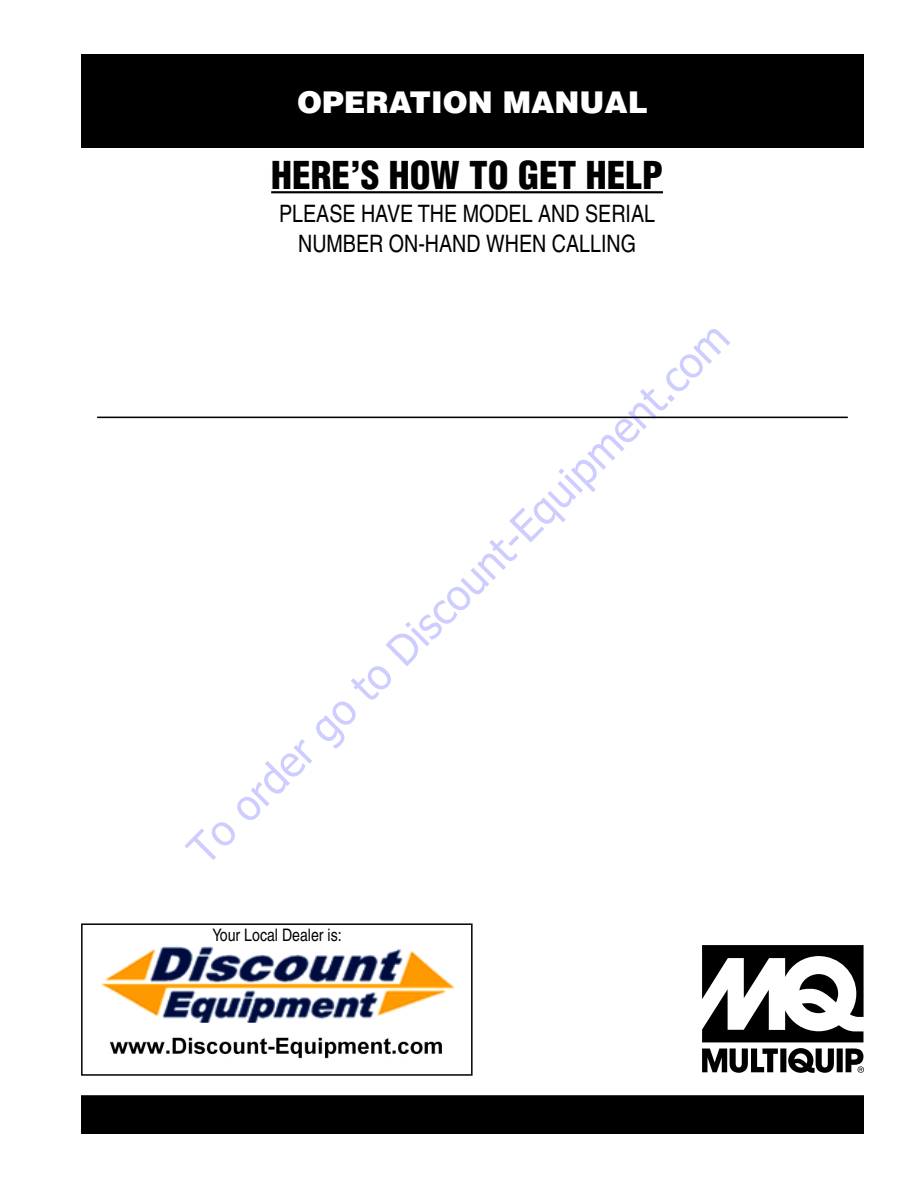
<style>
.page{position:relative;width:918px;height:1188px;background:#fff}
.page>*{position:absolute;margin:0;border:0;box-sizing:border-box;transform-origin:0 0}
.t1{font:42px "Tahoma";color:rgb(0 0 255/.2)}
.t2{font:900 condensed 37.5px "Helvetica";color:#000}
.t3{font:900 30px "Helvetica";color:#fff}
.t4{font:condensed 24px/30px "Helvetica";color:#000;text-align:center}
.t5{font:condensed 17.25px "Helvetica";color:#000}
</style>
<div class="page">
<div style="left:81px;top:54px;width:783px;height:94px;background:#000"></div>
<div style="left:82px;top:1096px;width:781px;height:37px;background:#000"></div>
<div style="left:81px;top:1095px;width:783px;height:39px;border:2px solid #000"></div>
<div style="left:81px;top:923px;width:392px;height:153px;border:2px solid #000"></div>
<hr style="left:271px;top:191px;width:392px;height:2px;background:#000">
<svg style="left:702px;top:945px;width:162px;height:128px"></svg>
<hr style="left:97px;top:417px;width:751px;height:1px;background:#000">
<img style="left:101px;top:946px;width:354px;height:113px">
<p class="t3" style="left:297px;top:83px;width:352px">OPERATION MANUAL</p>
<h2 class="t2" style="left:271px;top:152px;width:393px">HERE’S HOW TO GET HELP</h2>
<p class="t4" style="left:279px;top:199px;width:378px">PLEASE HAVE THE MODEL AND SERIAL<br>NUMBER ON-HAND WHEN CALLING</p>
<h1 class="t1" style="left:175px;top:837px;width:746px;rotate:-45deg">To order go to Discount-Equipment.com</h1>
<p class="t5" style="left:212px;top:925px;width:131px">Your Local Dealer is:</p>
</div>
